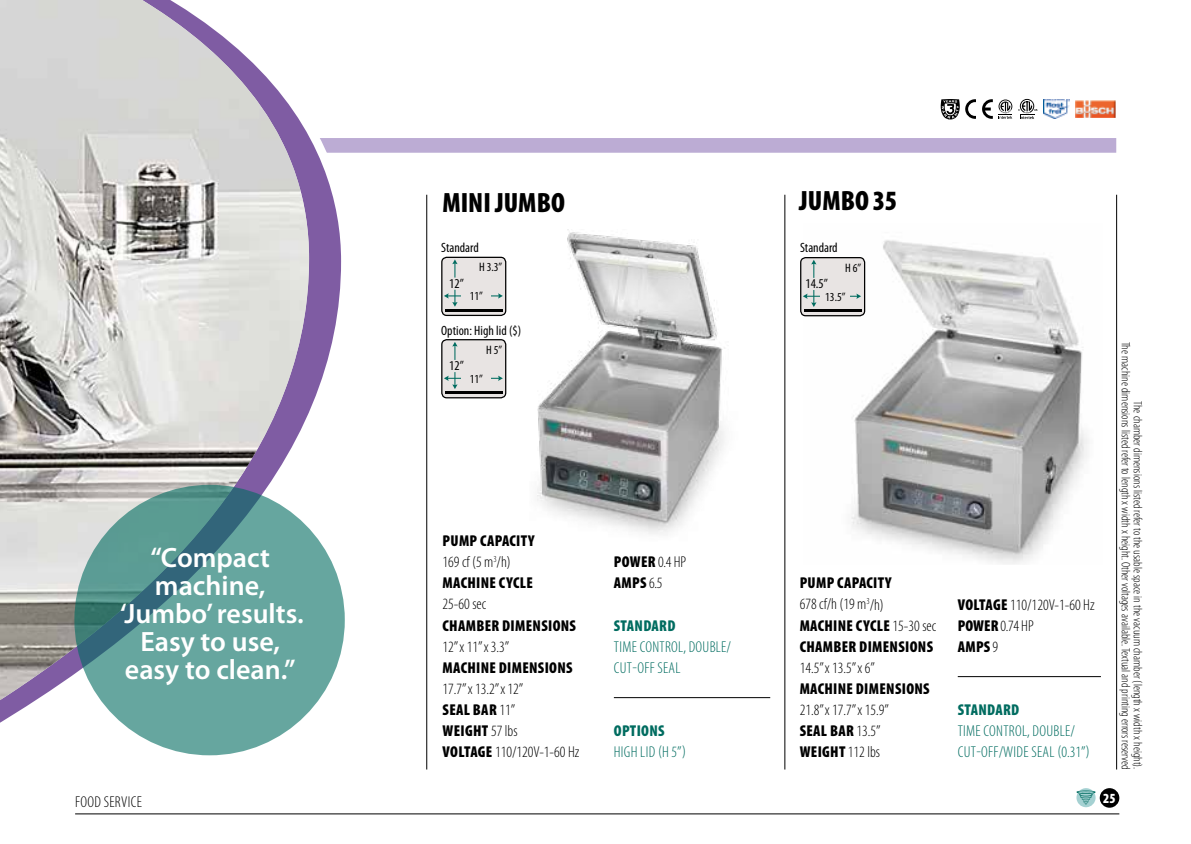
<style>
.page{position:relative;width:1191px;height:844px;background:#fff}
.page>*{position:absolute;margin:0;border:0;box-sizing:border-box;transform-origin:0 0}
.t1{font:600 28px/28px "Myriad Pro";color:#fff;text-align:center}
.t2{font:900 condensed 28px "Myriad Pro";color:#000}
.t3{font:300 condensed 15.75px/21px "Myriad Pro";color:#000}
.t4{font:900 condensed 15.75px/21px "Myriad Pro";letter-spacing:.02em;color:#000}
.t5{font:300 condensed 15.75px/21px "Myriad Pro";letter-spacing:.02em;color:#006c60}
.t6{font:900 condensed 15.75px "Myriad Pro";letter-spacing:.02em;color:#006c60}
.t7{font:300 condensed 15.75px "Myriad Pro";letter-spacing:.02em;color:#000}
.t8{font:900 condensed 14px "Myriad Pro";color:#fff}
.t9{font:condensed 13.47px "Myriad Pro";color:#000}
.t10{font:300 condensed 12.25px/12.2px "Myriad Pro";color:#000;text-align:right}
.t11{font:condensed 12.25px "Myriad Pro";color:#000}
.s1{font-weight:300}
.s2{font-weight:900}
</style>
<div class="page">
<img style="left:804px;top:240px;width:285px;height:324px">
<img style="left:537px;top:229px;width:188px;height:305px">
<div style="left:0;top:138px;width:1116px;height:15px;background:#bcacd4"></div>
<hr style="left:426px;top:195px;width:1px;height:574px;background:#000">
<hr style="left:1116px;top:195px;width:1px;height:574px;background:#000">
<hr style="left:784px;top:195px;width:1px;height:574px;background:#000">
<hr style="left:614px;top:697px;width:156px;height:1px;background:#000">
<hr style="left:957px;top:676px;width:144px;height:1px;background:#000">
<hr style="left:75px;top:813px;width:1044px;height:1px;background:#000">
<svg style="left:940px;top:99px;width:19px;height:20px"></svg>
<svg style="left:965px;top:99px;width:11px;height:20px"></svg>
<svg style="left:982px;top:99px;width:10px;height:20px"></svg>
<svg style="left:1018px;top:99px;width:19px;height:20px"></svg>
<svg style="left:998px;top:99px;width:14px;height:20px"></svg>
<img style="left:1043px;top:99px;width:26px;height:20px">
<img style="left:1075px;top:101px;width:40px;height:17px">
<div style="left:1099px;top:787px;width:20px;height:20px;background:#000;border-radius:50%"></div>
<svg style="left:1076px;top:787px;width:19px;height:20px"></svg>
<hr style="left:1076px;top:790px;width:19px;height:3px;background:#006c60;border-radius:50%">
<svg style="left:1078px;top:791px;width:15px;height:14px"></svg>
<div style="left:442px;top:257px;width:64px;height:58px;background:#e8e4e3;border-radius:5px"></div>
<div style="left:441px;top:257px;width:65px;height:59px;border:1px solid #000;border-radius:5px"></div>
<hr style="left:445px;top:309px;width:57px;height:2px;background:#000">
<svg style="left:452px;top:259px;width:5px;height:18px"></svg>
<svg style="left:444px;top:289px;width:17px;height:17px"></svg>
<svg style="left:491px;top:293px;width:12px;height:5px"></svg>
<div style="left:442px;top:339px;width:64px;height:58px;background:#e8e4e3;border-radius:5px"></div>
<div style="left:441px;top:339px;width:65px;height:59px;border:1px solid #000;border-radius:5px"></div>
<hr style="left:445px;top:391px;width:57px;height:2px;background:#000">
<svg style="left:452px;top:342px;width:5px;height:18px"></svg>
<svg style="left:444px;top:372px;width:17px;height:17px"></svg>
<svg style="left:491px;top:375px;width:12px;height:6px"></svg>
<div style="left:800px;top:257px;width:64px;height:58px;background:#e8e4e3;border-radius:5px"></div>
<div style="left:800px;top:257px;width:65px;height:59px;border:1px solid #000;border-radius:5px"></div>
<hr style="left:804px;top:309px;width:57px;height:2px;background:#000">
<svg style="left:811px;top:260px;width:5px;height:18px"></svg>
<svg style="left:803px;top:290px;width:17px;height:17px"></svg>
<svg style="left:850px;top:293px;width:11px;height:6px"></svg>
<svg style="left:309px;top:136px;width:45px;height:679px"></svg>
<svg style="left:0;top:700px;width:309px;height:115px"></svg>
<img style="left:0;top:0;width:309px;height:700px">
<svg style="left:74px;top:484px;width:271px;height:271px;background:#5e9c98"></svg>
<h1 class="t1" style="left:120px;top:543px;width:185px">“Compact machine, ‘Jumbo’ results.<br>Easy to use, easy to clean.”</h1>
<h1 class="t2" style="left:442px;top:187px;width:124px">MINI JUMBO</h1>
<p class="t9" style="left:441px;top:240px;width:39px">Standard</p>
<p class="t9" style="left:449px;top:276px;width:16px">12”</p>
<p class="t11" style="left:479px;top:260px;width:25px">H 3.3”</p>
<p class="t11" style="left:470px;top:289px;width:15px">11”</p>
<p class="t9" style="left:441px;top:323px;width:81px">Option: High lid ($)</p>
<p class="t9" style="left:449px;top:358px;width:16px">12”</p>
<p class="t11" style="left:486px;top:343px;width:18px">H 5”</p>
<p class="t11" style="left:470px;top:372px;width:15px">11”</p>
<p class="t4" style="left:442px;top:530px;width:93px">PUMP CAPACITY<br><span class="s1">169 cf (5 m</span><sup>3</sup><span class="s1">/h)<br></span>MACHINE CYCLE</p>
<p class="t3" style="left:442px;top:594px;width:45px">25-60 sec</p>
<p class="t4" style="left:442px;top:614px;width:135px">CHAMBER DIMENSIONS</p>
<p class="t3" style="left:442px;top:636px;width:68px">12” x 11” x 3.3”</p>
<p class="t4" style="left:442px;top:656px;width:131px">MACHINE DIMENSIONS</p>
<p class="t3" style="left:442px;top:678px;width:138px">17.7” x 13.2” x 12”<br><span class="s2">SEAL BAR</span> 11”<br><span class="s2">WEIGHT</span> 57 lbs<br><span class="s2">VOLTAGE</span> 110/120V-1-60 Hz</p>
<p class="t4" style="left:614px;top:551px;width:74px">POWER <span class="s1">0.4 HP<br></span>AMPS <span class="s1">6.5</span></p>
<p class="t6" style="left:614px;top:616px;width:63px">STANDARD</p>
<p class="t5" style="left:614px;top:636px;width:119px">TIME CONTROL, DOUBLE/<br>CUT-OFF SEAL</p>
<p class="t6" style="left:614px;top:721px;width:52px">OPTIONS</p>
<p class="t5" style="left:614px;top:741px;width:74px">HIGH LID (H 5”)</p>
<h1 class="t2" style="left:799px;top:185px;width:100px">JUMBO 35</h1>
<p class="t9" style="left:800px;top:240px;width:39px">Standard</p>
<p class="t11" style="left:845px;top:261px;width:18px">H 6”</p>
<p class="t9" style="left:805px;top:276px;width:24px">14.5”</p>
<p class="t11" style="left:825px;top:290px;width:22px">13.5”</p>
<p class="t4" style="left:799px;top:572px;width:138px">PUMP CAPACITY<br><span class="s1">678 cf/h (19 m</span><sup>3</sup><span class="s1">/h)<br></span>MACHINE CYCLE <span class="s1">15-30 sec<br></span>CHAMBER DIMENSIONS</p>
<p class="t3" style="left:799px;top:657px;width:77px">14.5” x 13.5” x 6”</p>
<p class="t4" style="left:799px;top:677px;width:131px">MACHINE DIMENSIONS</p>
<p class="t3" style="left:799px;top:699px;width:91px">21.8” x 17.7” x 15.9”<br><span class="s2">SEAL BAR</span> 13.5”<br><span class="s2">WEIGHT</span> 112 lbs</p>
<p class="t3" style="left:957px;top:594px;width:138px"><span class="s2">VOLTAGE</span> 110/120V-1-60 Hz<br><span class="s2">POWER</span> 0.74 HP<br><span class="s2">AMPS</span> 9</p>
<p class="t6" style="left:957px;top:700px;width:63px">STANDARD</p>
<p class="t5" style="left:957px;top:720px;width:133px">TIME CONTROL, DOUBLE/<br>CUT-OFF/WIDE SEAL (0.31”)</p>
<p class="t10" style="left:1143px;top:341px;width:429px;rotate:90deg">The chamber dimensions listed refer to the usable space in the vacuum chamber (length x width x height).<br>The machine dimensions listed refer to length x width x height. Other voltages available. Textual and printing errors reserved</p>
<p class="t7" style="left:75px;top:793px;width:68px">FOOD SERVICE</p>
<p class="t8" style="left:1103px;top:790px;width:14px">25</p>
</div>
